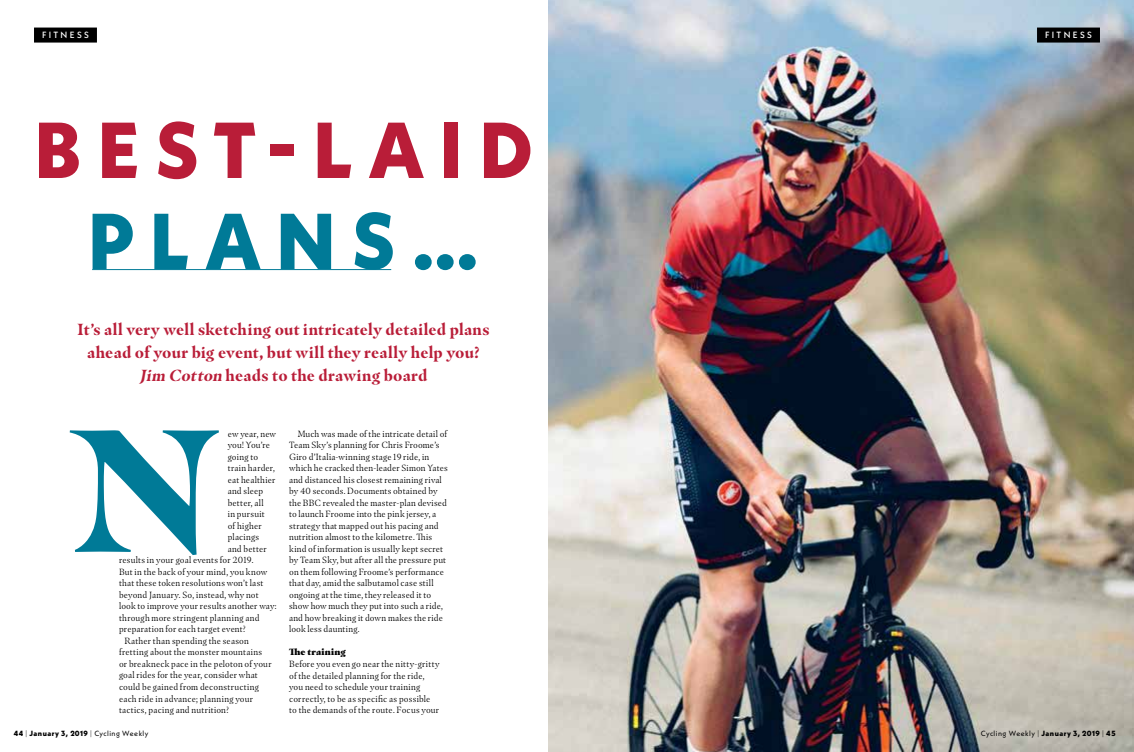
<style>
.page{position:relative;width:1134px;height:752px;background:#fff}
.page>*{position:absolute;margin:0;border:0;box-sizing:border-box;transform-origin:0 0}
.t1{font:900 173.1px "Masqualero";color:#007a97}
.t2{font:800 79px "Neue Kabel";letter-spacing:.2em;color:#b91d38}
.t3{font:800 79px "Neue Kabel";letter-spacing:.195em;color:#007a97}
.t4{font:700 16px/23px "Masqualero";letter-spacing:.01em;color:#b91d38;text-align:center}
.t5{font:300 9px/11.5px "Masqualero";letter-spacing:.015em;color:#000}
.t6{font:500 9px "Neue Kabel";letter-spacing:.255em;color:#fff}
.t7{font:900 9px "Masqualero";letter-spacing:.03em;color:#000}
.t8{font:800 7.5px "Neue Kabel";letter-spacing:.065em;color:#000}
.s1{font-style:italic}
.s2{font-weight:300}
.s3{font-weight:400}
</style>
<div class="page">
<img style="left:549px;top:0;width:585px;height:751px">
<div style="left:34px;top:28px;width:63px;height:15px;background:#000"></div>
<div style="left:1037px;top:28px;width:63px;height:15px;background:#000"></div>
<hr style="left:92px;top:269px;width:299px;height:1px;background:#007a97">
<p class="t6" style="left:42px;top:29px;width:48px">FITNESS</p>
<p class="t6" style="left:1045px;top:29px;width:48px">FITNESS</p>
<h2 class="t2" style="left:34px;top:100px;width:500px">Best-laid</h2>
<h2 class="t3" style="left:88px;top:191px;width:393px">plans…</h2>
<h3 class="t4" style="left:77px;top:318px;width:414px">It’s all very well sketching out intricately detailed plans ahead of your big event, but will they really help you?<br><span class="s1">Jim Cotton</span> heads to the drawing board</h3>
<h1 class="t1" style="left:76px;top:381px;width:142px">N</h1>
<p class="t5" style="left:228px;top:427px;width:50px">ew year, new</p>
<p class="t5" style="left:228px;top:439px;width:44px">you! You’re</p>
<p class="t5" style="left:228px;top:450px;width:32px">going to</p>
<p class="t5" style="left:228px;top:462px;width:49px">train harder,</p>
<p class="t5" style="left:228px;top:473px;width:49px">eat healthier</p>
<p class="t5" style="left:228px;top:485px;width:37px">and sleep</p>
<p class="t5" style="left:228px;top:496px;width:38px">better, all</p>
<p class="t5" style="left:228px;top:508px;width:38px">in pursuit</p>
<p class="t5" style="left:228px;top:519px;width:35px">of higher</p>
<p class="t5" style="left:228px;top:531px;width:33px">placings</p>
<p class="t5" style="left:228px;top:542px;width:41px">and better</p>
<p class="t5" style="left:119px;top:554px;width:136px">results in your goal events for 2019.</p>
<p class="t5" style="left:119px;top:565px;width:150px">But in the back of your mind, you know</p>
<p class="t5" style="left:119px;top:577px;width:146px">that these token resolutions won’t last</p>
<p class="t5" style="left:119px;top:588px;width:141px">beyond January. So, instead, why not</p>
<p class="t5" style="left:119px;top:600px;width:159px">look to improve your results another way:</p>
<p class="t5" style="left:119px;top:611px;width:142px">through more stringent planning and</p>
<p class="t5" style="left:119px;top:623px;width:128px">preparation for each target event?</p>
<p class="t5" style="left:124px;top:634px;width:126px">Rather than spending the season</p>
<p class="t5" style="left:119px;top:646px;width:145px">fretting about the monster mountains</p>
<p class="t5" style="left:119px;top:657px;width:154px">or breakneck pace in the peloton of your</p>
<p class="t5" style="left:119px;top:669px;width:140px">goal rides for the year, consider what</p>
<p class="t5" style="left:119px;top:680px;width:141px">could be gained from deconstructing</p>
<p class="t5" style="left:119px;top:692px;width:136px">each ride in advance; planning your</p>
<p class="t5" style="left:119px;top:703px;width:111px">tactics, pacing and nutrition?</p>
<p class="t8" style="left:14px;top:728px;width:136px">44 <span class="s2">|</span> January 3, 2019 <span class="s2">|</span> <span class="s3">Cycling Weekly</span></p>
<p class="t5" style="left:289px;top:427px;width:160px;text-indent:9px">Much was made of the intricate detail of Team Sky’s planning for Chris Froome’s Giro d’Italia-winning stage 19 ride, in which he cracked then-leader Simon Yates and distanced his closest remaining rival by 40 seconds. Documents obtained by the BBC revealed the master-plan devised to launch Froome into the pink jersey, a strategy that mapped out his pacing and nutrition almost to the kilometre. This kind of information is usually kept secret by Team Sky, but after all the pressure put on them following Froome’s performance that day, amid the salbutamol case still ongoing at the time, they released it to show how much they put into such a ride, and how breaking it down makes the ride look less daunting.</p>
<p class="t7" style="left:289px;top:646px;width:58px">The training</p>
<p class="t5" style="left:289px;top:657px;width:152px">Before you even go near the nitty-gritty of the detailed planning for the ride, you need to schedule your training correctly, to be as specific as possible to the demands of the route. Focus your</p>
<p class="t8" style="left:981px;top:728px;width:136px"><span class="s3">Cycling Weekly</span> <span class="s2">|</span> January 3, 2019 <span class="s2">|</span> 45</p>
</div>
